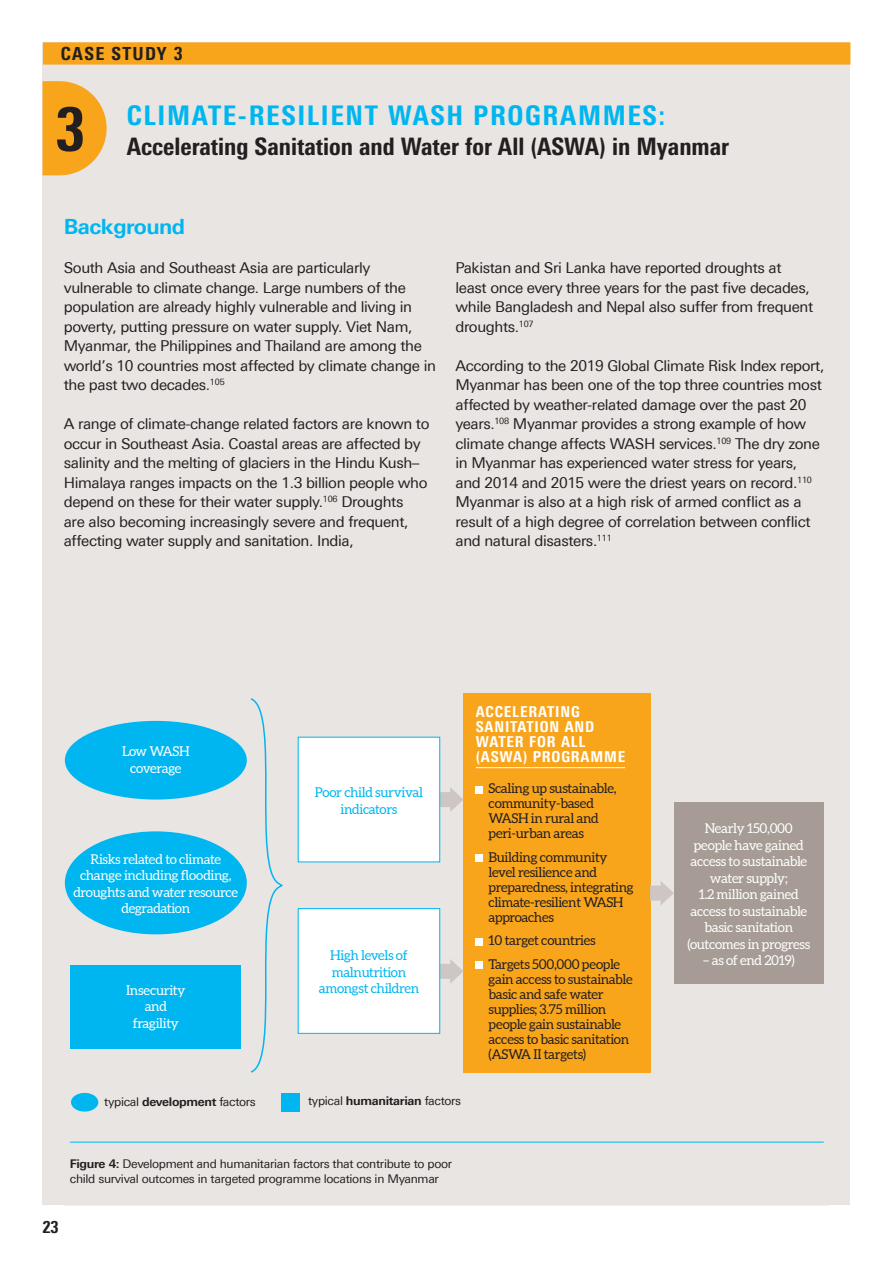
<style>
.page{position:relative;width:893px;height:1263px;background:#fff}
.page>*{position:absolute;margin:0;border:0;box-sizing:border-box;transform-origin:0 0}
.t1{font:800 condensed 60px "Univers Next Pro";color:#231f20}
.t2{font:800 condensed 27px "Univers Next Pro";letter-spacing:.06em;color:#00b6f0}
.t3{font:800 condensed 24px "Univers Next Pro";color:#231f20}
.t4{font:700 21px "Univers Next Pro";letter-spacing:-.025em;color:#00b6f0}
.t5{font:800 condensed 18px "Univers Next Pro";letter-spacing:.075em;color:#231f20}
.t6{font:800 condensed 16.5px "Univers Next Pro";color:#231f20}
.Normal__Web{font:15px/19.5px "Univers Next Pro";letter-spacing:-.025em;color:#231f20}
.t7{font:800 condensed 15px/15px "Univers Next Pro";letter-spacing:.055em;color:#fff}
.t8{font:13.5px/15px "Aleo";letter-spacing:-.025em;color:#231f20}
.t9{font:13.5px/16.5px "Aleo";letter-spacing:-.025em;color:#fff;text-align:center}
.t10{font:13.5px/16.5px "Aleo";letter-spacing:-.025em;color:#00b6f0;text-align:center}
.t11{font:12px/15px "Univers Next Pro";letter-spacing:-.025em;color:#231f20}
.s1{font-weight:700}
</style>
<div class="page">
<div style="left:43px;top:43px;width:807px;height:1162px;background:#e8e5e3"></div>
<div style="left:43px;top:42px;width:807px;height:23px;background:#f9a51b"></div>
<svg style="left:43px;top:81px;width:64px;height:94px"></svg>
<div style="left:281px;top:1093px;width:19px;height:19px;background:#00b6f0"></div>
<div style="left:463px;top:693px;width:187px;height:379px;background:#f9a51b"></div>
<hr style="left:476px;top:767px;width:149px;height:1px;background:#fff">
<div style="left:476px;top:786px;width:7px;height:7px;background:#fff"></div>
<div style="left:476px;top:855px;width:7px;height:7px;background:#fff"></div>
<div style="left:476px;top:938px;width:7px;height:7px;background:#fff"></div>
<div style="left:476px;top:962px;width:7px;height:7px;background:#fff"></div>
<div style="left:674px;top:802px;width:150px;height:182px;background:#a69c95"></div>
<div style="left:65px;top:721px;width:182px;height:78px;background:#00b6f0;border-radius:50%"></div>
<div style="left:65px;top:831px;width:182px;height:103px;background:#00b6f0;border-radius:50%"></div>
<div style="left:71px;top:965px;width:170px;height:84px;background:#00b6f0"></div>
<svg style="left:250px;top:698px;width:33px;height:375px"></svg>
<div style="left:71px;top:1093px;width:27px;height:18px;background:#00b6f0;border-radius:50%"></div>
<hr style="left:70px;top:1142px;width:754px;height:1px;background:#00b6f0">
<div style="left:440px;top:792px;width:15px;height:15px;background:#cec6c3"></div>
<svg style="left:450px;top:787px;width:13px;height:25px"></svg>
<div style="left:650px;top:885px;width:15px;height:15px;background:#cec6c3"></div>
<svg style="left:661px;top:881px;width:13px;height:24px"></svg>
<div style="left:440px;top:964px;width:15px;height:15px;background:#cec6c3"></div>
<svg style="left:450px;top:959px;width:13px;height:24px"></svg>
<div style="left:298px;top:737px;width:142px;height:125px;background:#fff"></div>
<div style="left:298px;top:908px;width:142px;height:125px;background:#fff"></div>
<p class="t5" style="left:61px;top:43px;width:123px">CASE STUDY 3</p>
<p class="t1" style="left:55px;top:94px;width:31px">3</p>
<p class="t2" style="left:127px;top:99px;width:540px">CLIMATE-RESILIENT WASH PROGRAMMES:</p>
<p class="t3" style="left:127px;top:132px;width:604px">Accelerating Sanitation and Water for All (ASWA) in Myanmar</p>
<p class="t4" style="left:64px;top:214px;width:123px">Background</p>
<p class="Normal__Web" style="left:64px;top:258px;width:374px">South Asia and Southeast Asia are particularly vulnerable to climate change. Large numbers of the population are already highly vulnerable and living in poverty, putting pressure on water supply. Viet Nam, Myanmar, the Philippines and Thailand are among the world’s 10 countries most affected by climate change in the past two decades.<sup>105</sup></p>
<p class="Normal__Web" style="left:64px;top:414px;width:367px">A range of climate-change related factors are known to occur in Southeast Asia. Coastal areas are affected by salinity and the melting of glaciers in the Hindu Kush– Himalaya ranges impacts on the 1.3 billion people who depend on these for their water supply.<sup>106</sup> Droughts<br>are also becoming increasingly severe and frequent, affecting water supply and sanitation. India,</p>
<p class="Normal__Web" style="left:455px;top:258px;width:359px">Pakistan and Sri Lanka have reported droughts at least once every three years for the past five decades, while Bangladesh and Nepal also suffer from frequent droughts.<sup>107</sup></p>
<p class="Normal__Web" style="left:455px;top:355px;width:370px">According to the 2019 Global Climate Risk Index report, Myanmar has been one of the top three countries most affected by weather-related damage over the past 20 years.<sup>108</sup> Myanmar provides a strong example of how climate change affects WASH services.<sup>109</sup> The dry zone in Myanmar has experienced water stress for years, and 2014 and 2015 were the driest years on record.<sup>110<br></sup>Myanmar is also at a high risk of armed conflict as a result of a high degree of correlation between conflict and natural disasters.<sup>111</sup></p>
<p class="t9" style="left:122px;top:744px;width:69px">Low WASH coverage</p>
<p class="t9" style="left:73px;top:851px;width:166px">Risks related to climate change including flooding, droughts and water resource degradation</p>
<p class="t9" style="left:126px;top:982px;width:61px">Insecurity and fragility</p>
<p class="t10" style="left:315px;top:785px;width:110px">Poor child survival indicators</p>
<p class="t10" style="left:319px;top:948px;width:102px">High levels of malnutrition amongst children</p>
<p class="t7" style="left:476px;top:704px;width:151px">ACCELERATING<br>SANITATION AND<br>WATER FOR ALL (ASWA) PROGRAMME</p>
<p class="t8" style="left:489px;top:781px;width:130px">Scaling up sustainable, community-based<br>WASH in rural and peri-urban areas</p>
<p class="t8" style="left:489px;top:850px;width:147px">Building community level resilience and preparedness, integrating climate-resilient WASH approaches</p>
<p class="t8" style="left:489px;top:933px;width:109px">10 target countries</p>
<p class="t8" style="left:489px;top:957px;width:146px">Targets 500,000 people gain access to sustainable basic and safe water supplies; 3.75 million people gain sustainable access to basic sanitation (ASWA II targets)</p>
<p class="t9" style="left:687px;top:820px;width:124px">Nearly 150,000 people have gained access to sustainable water supply;<br>1.2 million gained access to sustainable basic sanitation (outcomes in progress</p>
<p class="t9" style="left:703px;top:952px;width:93px">– as of end 2019)</p>
<p class="t11" style="left:104px;top:1094px;width:153px">typical <span class="s1">development</span> factors</p>
<p class="t11" style="left:308px;top:1093px;width:154px">typical <span class="s1">humanitarian</span> factors</p>
<p class="t11" style="left:70px;top:1156px;width:384px"><span class="s1">Figure 4:</span> Development and humanitarian factors that contribute to poor child survival outcomes in targeted programme locations in Myanmar</p>
<p class="t6" style="left:43px;top:1217px;width:18px">23</p>
</div>
